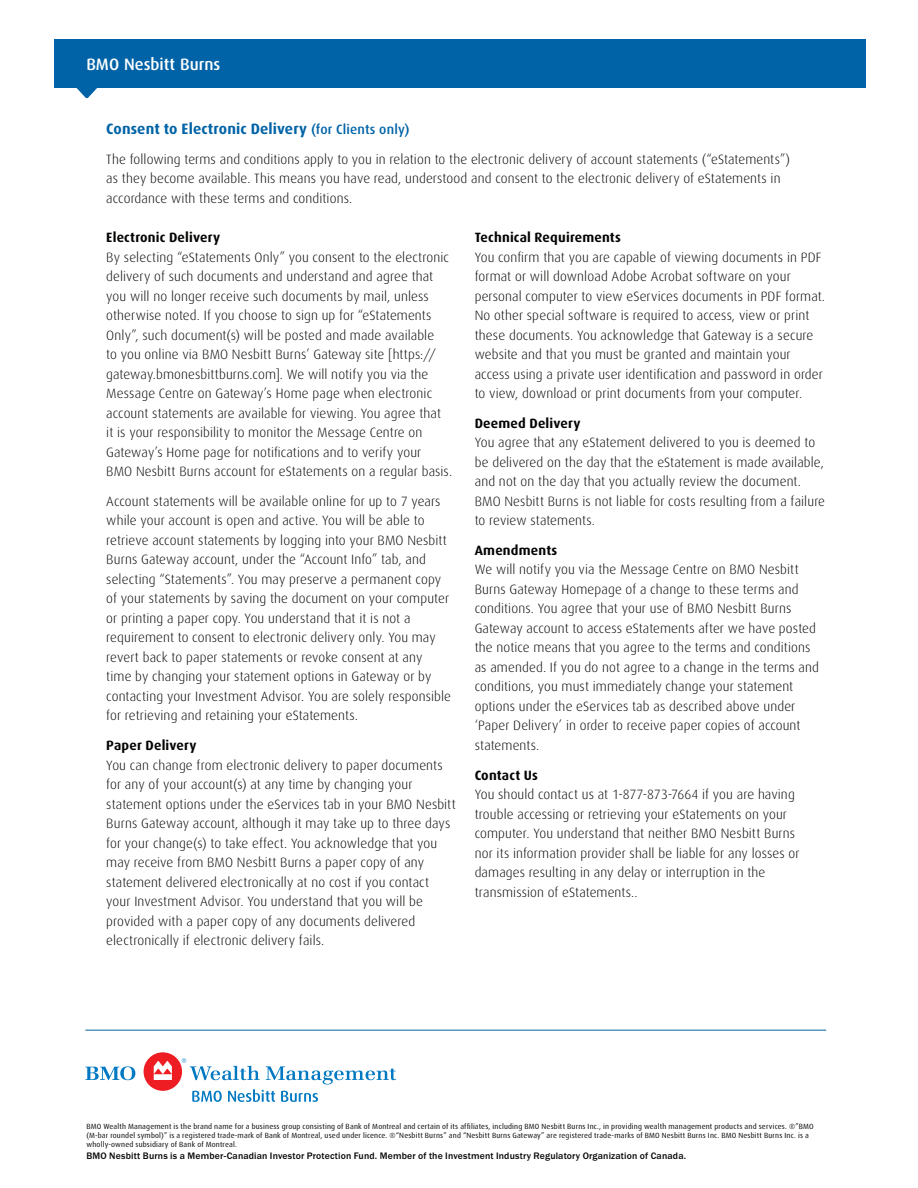
<style>
.page{position:relative;width:918px;height:1188px;background:#fff}
.page>*{position:absolute;margin:0;border:0;box-sizing:border-box;transform-origin:0 0}
.t1{font:500 16.5px "Dax";color:#fff}
.t2{font:700 15px "Dax";letter-spacing:.01em;color:#0163a7}
.t3{font:300 13.5px/19.5px "Dax";letter-spacing:.01em;color:#040503}
.t4{font:700 13.5px "Dax";letter-spacing:.015em;color:#040503}
.t5{font:500 9.75px "Franklin Gothic Itc T";letter-spacing:.02em;color:#040503}
.t6{font:7.5px/9px "Dax";letter-spacing:.025em;color:#040503}
.s1{font-weight:500;font-size:13.5px}
</style>
<div class="page">
<svg style="left:76px;top:88px;width:21px;height:11px"></svg>
<div style="left:54px;top:39px;width:812px;height:49px;background:#0163a7"></div>
<svg style="left:85px;top:1066px;width:50px;height:14px"></svg>
<div style="left:144px;top:1052px;width:38px;height:39px;background:#ee1d23;border-radius:50%"></div>
<svg style="left:154px;top:1061px;width:18px;height:19px"></svg>
<svg style="left:182px;top:1058px;width:214px;height:44px"></svg>
<hr style="left:85px;top:1030px;width:741px;height:1px;background:#0163a7">
<p class="t1" style="left:86px;top:55px;width:135px">BMO Nesbitt Burns</p>
<h1 class="t2" style="left:106px;top:120px;width:305px">Consent to Electronic Delivery <span class="s1">(for Clients only)</span></h1>
<p class="t3" style="left:106px;top:149px;width:685px">The following terms and conditions apply to you in relation to the electronic delivery of account statements (“eStatements”) as they become available. This means you have read, understood and consent to the electronic delivery of eStatements in accordance with these terms and conditions.</p>
<h2 class="t4" style="left:106px;top:230px;width:115px">Electronic Delivery</h2>
<p class="t3" style="left:106px;top:248px;width:347px">By selecting “eStatements Only” you consent to the electronic delivery of such documents and understand and agree that you will no longer receive such documents by mail, unless otherwise noted. If you choose to sign up for “eStatements Only”, such document(s) will be posted and made available<br>to you online via BMO Nesbitt Burns’ Gateway site [https:// gateway.bmonesbittburns.com]. We will notify you via the Message Centre on Gateway’s Home page when electronic account statements are available for viewing. You agree that<br>it is your responsibility to monitor the Message Centre on Gateway’s Home page for notifications and to verify your<br>BMO Nesbitt Burns account for eStatements on a regular basis.</p>
<p class="t3" style="left:106px;top:492px;width:346px">Account statements will be available online for up to 7 years while your account is open and active. You will be able to retrieve account statements by logging into your BMO Nesbitt Burns Gateway account, under the “Account Info” tab, and selecting “Statements”. You may preserve a permanent copy of your statements by saving the document on your computer or printing a paper copy. You understand that it is not a requirement to consent to electronic delivery only. You may revert back to paper statements or revoke consent at any<br>time by changing your statement options in Gateway or by contacting your Investment Advisor. You are solely responsible for retrieving and retaining your eStatements.</p>
<h2 class="t4" style="left:106px;top:738px;width:92px">Paper Delivery</h2>
<p class="t3" style="left:106px;top:755px;width:351px">You can change from electronic delivery to paper documents for any of your account(s) at any time by changing your statement options under the eServices tab in your BMO Nesbitt Burns Gateway account, although it may take up to three days for your change(s) to take effect. You acknowledge that you may receive from BMO Nesbitt Burns a paper copy of any statement delivered electronically at no cost if you contact your Investment Advisor. You understand that you will be provided with a paper copy of any documents delivered electronically if electronic delivery fails.</p>
<h2 class="t4" style="left:475px;top:230px;width:148px">Technical Requirements</h2>
<p class="t3" style="left:475px;top:247px;width:352px">You confirm that you are capable of viewing documents in PDF format or will download Adobe Acrobat software on your personal computer to view eServices documents in PDF format.<br>No other special software is required to access, view or print these documents. You acknowledge that Gateway is a secure website and that you must be granted and maintain your access using a private user identification and password in order to view, download or print documents from your computer.</p>
<h2 class="t4" style="left:475px;top:415px;width:107px">Deemed Delivery</h2>
<p class="t3" style="left:475px;top:433px;width:352px">You agree that any eStatement delivered to you is deemed to be delivered on the day that the eStatement is made available, and not on the day that you actually review the document.<br>BMO Nesbitt Burns is not liable for costs resulting from a failure to review statements.</p>
<h2 class="t4" style="left:475px;top:543px;width:84px">Amendments</h2>
<p class="t3" style="left:475px;top:560px;width:346px">We will notify you via the Message Centre on BMO Nesbitt Burns Gateway Homepage of a change to these terms and conditions. You agree that your use of BMO Nesbitt Burns Gateway account to access eStatements after we have posted the notice means that you agree to the terms and conditions as amended. If you do not agree to a change in the terms and conditions, you must immediately change your statement options under the eServices tab as described above under ‘Paper Delivery’ in order to receive paper copies of account statements.</p>
<h2 class="t4" style="left:475px;top:767px;width:65px">Contact Us</h2>
<p class="t3" style="left:475px;top:785px;width:326px">You should contact us at 1-877-873-7664 if you are having trouble accessing or retrieving your eStatements on your computer. You understand that neither BMO Nesbitt Burns nor its information provider shall be liable for any losses or damages resulting in any delay or interruption in the transmission of eStatements..</p>
<p class="t6" style="left:86px;top:1122px;width:729px">BMO Wealth Management is the brand name for a business group consisting of Bank of Montreal and certain of its affiliates, including BMO Nesbitt Burns Inc., in providing wealth management products and services. ®”BMO (M-bar roundel symbol)” is a registered trade-mark of Bank of Montreal, used under licence. ®“Nesbitt Burns” and “Nesbitt Burns Gateway” are registered trade-marks of BMO Nesbitt Burns Inc. BMO Nesbitt Burns Inc. is a wholly-owned subsidiary of Bank of Montreal.</p>
<p class="t5" style="left:86px;top:1150px;width:601px">BMO Nesbitt Burns is a Member-Canadian Investor Protection Fund. Member of the Investment Industry Regulatory Organization of Canada.</p>
</div>
